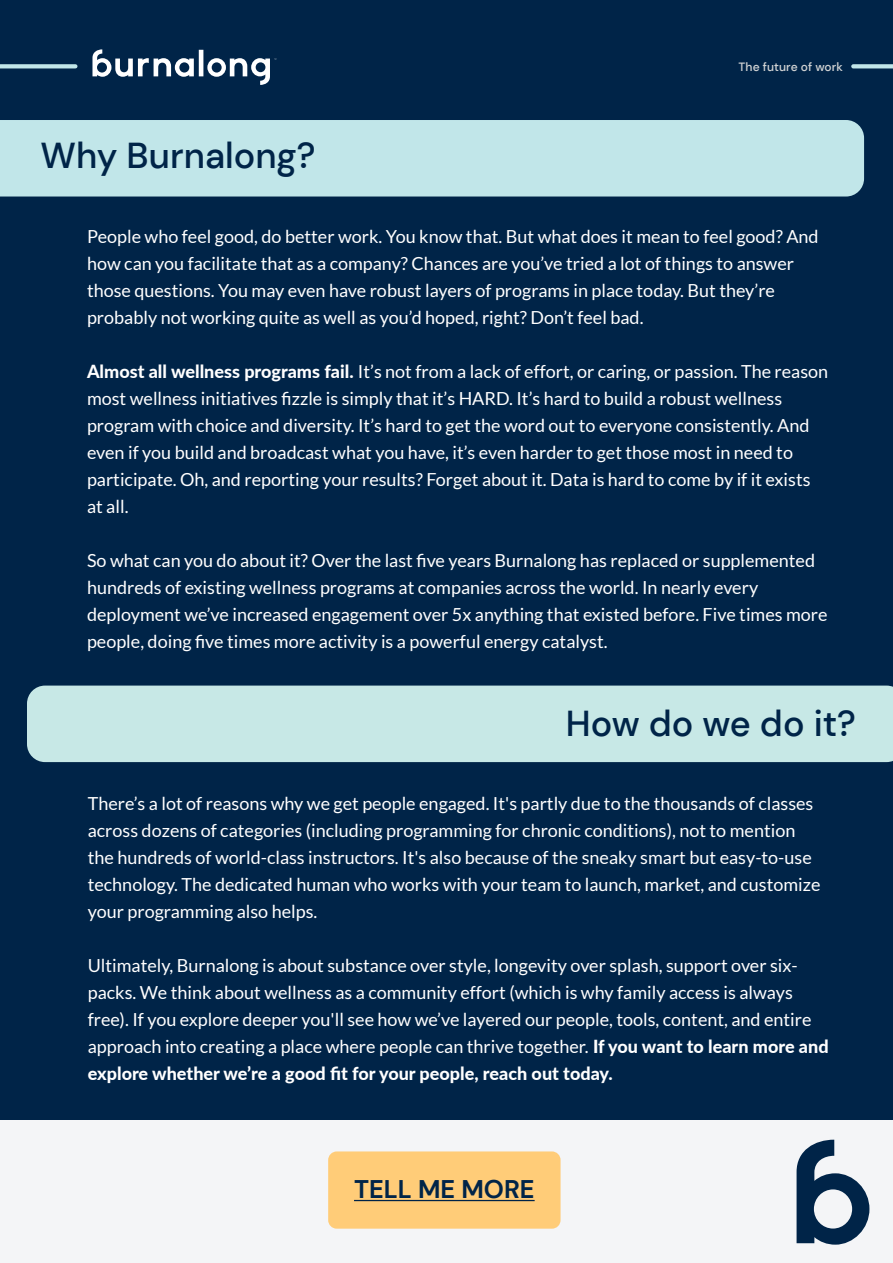
<style>
.page{position:relative;width:893px;height:1263px;background:#002448}
.page>*{position:absolute;margin:0;border:0;box-sizing:border-box;transform-origin:0 0}
.t1{font:500 36px "DM Sans";color:#002448}
.t2{font:700 25.5px "DM Sans";color:#002448}
.t3{font:18px/27px "Lato";color:#fff}
.t4{font:500 12px "DM Sans";letter-spacing:.005em;color:#d1d3d4}
.s1{font-weight:800}
</style>
<div class="page">
<div style="left:0;top:1121px;width:893px;height:142px;background:#f4f5f7"></div>
<div style="left:328px;top:1151px;width:233px;height:77px;background:#ffcc78;border-radius:9px"></div>
<svg style="left:92px;top:49px;width:184px;height:36px"></svg>
<svg style="left:0;top:64px;width:75px;height:4px"></svg>
<svg style="left:851px;top:64px;width:42px;height:5px"></svg>
<hr style="left:354px;top:1200px;width:181px;height:1px;background:#002448">
<svg style="left:796px;top:1139px;width:74px;height:106px"></svg>
<div style="left:0;top:120px;width:864px;height:77px;background:#c1e6e9"></div>
<div style="left:27px;top:686px;width:866px;height:76px;background:#c7e8e6"></div>
<h1 class="t1" style="left:40px;top:133px;width:277px">Why Burnalong?</h1>
<p class="t4" style="left:739px;top:62px;width:106px">The future of work</p>
<p class="t3" style="left:87px;top:224px;width:733px">People who feel good, do better work. You know that. But what does it mean to feel good? And how can you facilitate that as a company? Chances are you’ve tried a lot of things to answer those questions. You may even have robust layers of programs in place today. But they’re probably not working quite as well as you’d hoped, right? Don’t feel bad.</p>
<p class="t3" style="left:87px;top:359px;width:743px"><span class="s1">Almost all wellness programs fail.</span> It’s not from a lack of effort, or caring, or passion. The reason most wellness initiatives fizzle is simply that it’s HARD. It’s hard to build a robust wellness program with choice and diversity. It’s hard to get the word out to everyone consistently. And even if you build and broadcast what you have, it’s even harder to get those most in need to participate. Oh, and reporting your results? Forget about it. Data is hard to come by if it exists at all.</p>
<p class="t3" style="left:87px;top:546px;width:742px">So what can you do about it? Over the last five years Burnalong has replaced or supplemented hundreds of existing wellness programs at companies across the world. In nearly every deployment we’ve increased engagement over 5x anything that existed before. Five times more people, doing five times more activity is a powerful energy catalyst.</p>
<h1 class="t1" style="left:566px;top:701px;width:292px">How do we do it?</h1>
<p class="t3" style="left:88px;top:791px;width:734px">There’s a lot of reasons why we get people engaged. It's partly due to the thousands of classes across dozens of categories (including programming for chronic conditions), not to mention the hundreds of world-class instructors. It's also because of the sneaky smart but easy-to-use technology. The dedicated human who works with your team to launch, market, and customize your programming also helps.</p>
<p class="t3" style="left:88px;top:953px;width:742px">Ultimately, Burnalong is about substance over style, longevity over splash, support over six&shy;packs. We think about wellness as a community effort (which is why family access is always free). If you explore deeper you'll see how we’ve layered our people, tools, content, and entire approach into creating a place where people can thrive together. <span class="s1">If you want to learn more and explore whether we’re a good fit for your people, reach out today.</span></p>
<h2 class="t2" style="left:354px;top:1179px;width:182px">TELL ME MORE</h2>
</div>
